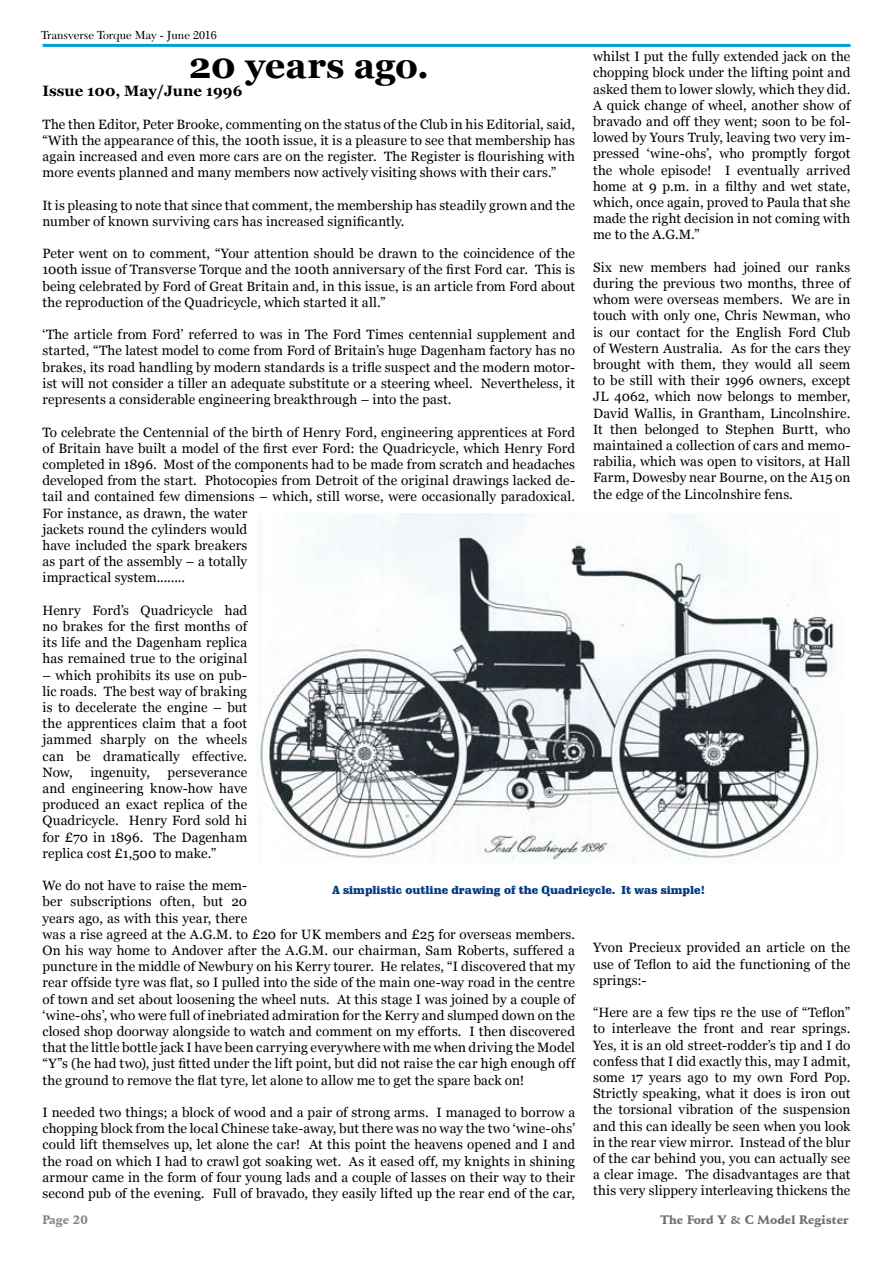
<style>
.page{position:relative;width:893px;height:1263px;background:#fff}
.page>*{position:absolute;margin:0;border:0;box-sizing:border-box;transform-origin:0 0}
.t1{font:700 36px "Georgia";letter-spacing:-.01em;color:#000}
.t2{font:700 15px "Georgia";color:#000}
.t3{font:13.5px/16.2px "Georgia";letter-spacing:.01em;color:#000;text-align:justify}
.t4{font:12px "Transitional 511 BT";color:#000}
.t5{font:900 12px "Schneidler BT";color:#707173}
.t6{font:900 12px "Schneidler BT";color:#878889}
.t7{font:900 11.25px "Schadow BT";color:#003882}
</style>
<div class="page">
<hr style="left:43px;top:44px;width:807px;height:3px;background:#009ee0">
<img style="left:257px;top:513px;width:577px;height:347px">
<p class="t4" style="left:41px;top:28px;width:177px">Transverse Torque May - June 2016</p>
<h1 class="t1" style="left:189px;top:45px;width:242px">20 years ago.</h1>
<p class="t2" style="left:43px;top:83px;width:201px">Issue 100, May/June 1996</p>
<p class="t3" style="left:43px;top:116px;width:534px">The then Editor, Peter Brooke, commenting on the status of the Club in his Editorial, said, “With the appearance of this, the 100th issue, it is a pleasure to see that membership has again increased and even more cars are on the register. The Register is flourishing with more events planned and many members now actively visiting shows with their cars.”</p>
<p class="t3" style="left:43px;top:197px;width:534px">It is pleasing to note that since that comment, the membership has steadily grown and the number of known surviving cars has increased significantly.</p>
<p class="t3" style="left:43px;top:245px;width:534px">Peter went on to comment, “Your attention should be drawn to the coincidence of the 100th issue of Transverse Torque and the 100th anniversary of the first Ford car. This is being celebrated by Ford of Great Britain and, in this issue, is an article from Ford about the reproduction of the Quadricycle, which started it all.”</p>
<p class="t3" style="left:43px;top:326px;width:534px">‘The article from Ford’ referred to was in The Ford Times centennial supplement and started, “The latest model to come from Ford of Britain’s huge Dagenham factory has no brakes, its road handling by modern standards is a trifle suspect and the modern motor&shy;ist will not consider a tiller an adequate substitute or a steering wheel. Nevertheless, it represents a considerable engineering breakthrough – into the past.</p>
<p class="t3" style="left:43px;top:424px;width:534px;text-align:left">To celebrate the Centennial of the birth of Henry Ford, engineering apprentices at Ford of Britain have built a model of the first ever Ford: the Quadricycle, which Henry Ford completed in 1896. Most of the components had to be made from scratch and headaches developed from the start. Photocopies from Detroit of the original drawings lacked de&shy;tail and contained few dimensions – which, still worse, were occasionally paradoxical.<br>For instance, as drawn, the water<br>jackets round the cylinders would<br>have included the spark breakers<br>as part of the assembly – a totally<br>impractical system........</p>
<p class="t3" style="left:43px;top:602px;width:206px">Henry Ford’s Quadricycle had no brakes for the first months of its life and the Dagenham replica has remained true to the original</p>
<p class="t3" style="left:43px;top:667px;width:206px">– which prohibits its use on pub&shy;lic roads. The best way of braking is to decelerate the engine – but the apprentices claim that a foot jammed sharply on the wheels can be dramatically effective.<br>Now,</p>
<p class="t3" style="left:593px;top:48px;width:259px">whilst I put the fully extended jack on the chopping block under the lifting point and asked them to lower slowly, which they did.<br>A quick change of wheel, another show of bravado and off they went; soon to be fol&shy;lowed by Yours Truly, leaving two very im&shy;pressed ‘wine-ohs’, who promptly forgot the whole episode! I eventually arrived home at 9 p.m. in a filthy and wet state, which, once again, proved to Paula that she made the right decision in not coming with me to the A.G.M.”</p>
<p class="t3" style="left:593px;top:259px;width:259px">Six new members had joined our ranks during the previous two months, three of whom were overseas members. We are in touch with only one, Chris Newman, who is our contact for the English Ford Club of Western Australia. As for the cars they brought with them, they would all seem to be still with their 1996 owners, except JL 4062, which now belongs to member, David Wallis, in Grantham, Lincolnshire.<br>It then belonged to Stephen Burtt, who maintained a collection of cars and memo&shy;rabilia, which was open to visitors, at Hall Farm, Dowesby near Bourne, on the A15 on the edge of the Lincolnshire fens.</p>
<p class="t3" style="left:90px;top:764px;width:61px">ingenuity,</p>
<p class="t3" style="left:43px;top:764px;width:206px;text-indent:125px">perseverance and engineering know-how have produced an exact replica of the Quadricycle. Henry Ford sold hi for £70 in 1896. The Dagenham replica cost £1,500 to make.”</p>
<p class="t3" style="left:42px;top:877px;width:534px;text-align:left">We do not have to raise the mem-<br>ber subscriptions often, but 20<br>years ago, as with this year, there<br>was a rise agreed at the A.G.M. to £20 for UK members and £25 for overseas members.<br>On his way home to Andover after the A.G.M. our chairman, Sam Roberts, suffered a puncture in the middle of Newbury on his Kerry tourer. He relates, “I discovered that my rear offside tyre was flat, so I pulled into the side of the main one-way road in the centre of town and set about loosening the wheel nuts. At this stage I was joined by a couple of ‘wine-ohs’, who were full of inebriated admiration for the Kerry and slumped down on the closed shop doorway alongside to watch and comment on my efforts. I then discovered that the little bottle jack I have been carrying everywhere with me when driving the Model “Y”s (he had two), just fitted under the lift point, but did not raise the car high enough off the ground to remove the flat tyre, let alone to allow me to get the spare back on!</p>
<p class="t3" style="left:42px;top:1104px;width:534px">I needed two things; a block of wood and a pair of strong arms. I managed to borrow a chopping block from the local Chinese take-away, but there was no way the two ‘wine-ohs’ could lift themselves up, let alone the car! At this point the heavens opened and I and the road on which I had to crawl got soaking wet. As it eased off, my knights in shining armour came in the form of four young lads and a couple of lasses on their way to their second pub of the evening. Full of bravado, they easily lifted up the rear end of the car,</p>
<p class="t7" style="left:333px;top:883px;width:374px">A simplistic outline drawing of the Quadricycle. It was simple!</p>
<p class="t3" style="left:593px;top:939px;width:259px">Yvon Precieux provided an article on the use of Teflon to aid the functioning of the springs:-</p>
<p class="t3" style="left:593px;top:1004px;width:259px">“Here are a few tips re the use of “Teflon” to interleave the front and rear springs.<br>Yes, it is an old street-rodder’s tip and I do confess that I did exactly this, may I admit, some 17 years ago to my own Ford Pop.<br>Strictly speaking, what it does is iron out the torsional vibration of the suspension and this can ideally be seen when you look in the rear view mirror. Instead of the blur of the car behind you, you can actually see a clear image. The disadvantages are that this very slippery interleaving thickens the</p>
<p class="t6" style="left:43px;top:1212px;width:47px">Page 20</p>
<p class="t5" style="left:660px;top:1212px;width:190px">The Ford Y &amp; C Model Register</p>
</div>
